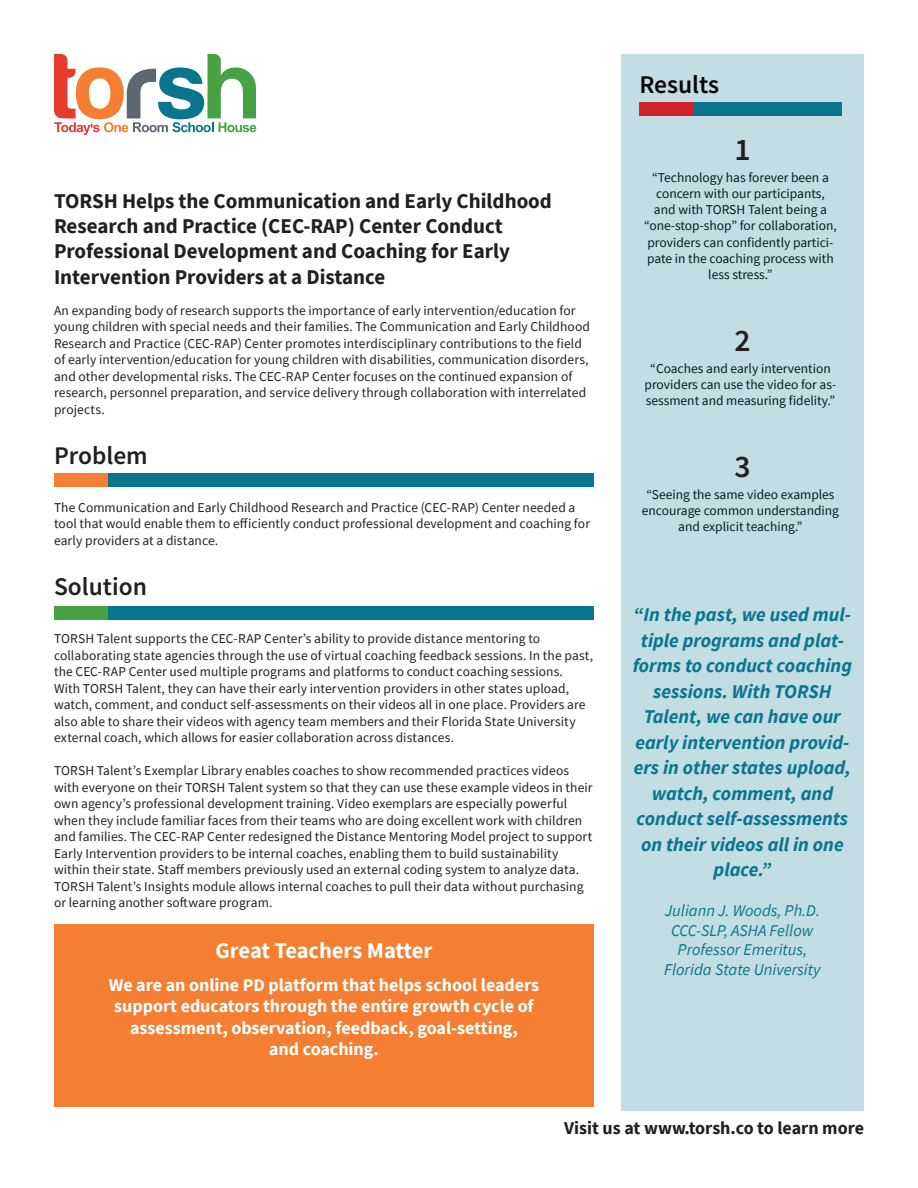
<style>
.page{position:relative;width:918px;height:1188px;background:#fff}
.page>*{position:absolute;margin:0;border:0;box-sizing:border-box;transform-origin:0 0}
.t1{font:600 31.5px "Source Sans Pro";color:#231f20}
.t2{font:600 25.5px "Source Sans Pro";color:#231f20}
.t3{font:600 25.5px "Source Sans Pro";color:#040503}
.t4{font:700 22.5px "Source Sans Pro";letter-spacing:-.01em;color:#fff}
.t5{font:700 21px/25.2px "Source Sans Pro";color:#231f20}
.t6{font:italic 700 19.5px/25.5px "Source Sans Pro";color:#0a768e;text-align:center}
.t7{font:700 18px "Source Sans Pro";color:#fff}
.t8{font:700 18px "Source Sans Pro";color:#231f20}
.t9{font:italic 16.5px "Source Sans Pro";color:#0a768e}
.t10{font:13.5px/16.5px "Source Sans Pro";letter-spacing:.005em;color:#231f20}
.t11{font:13.5px/16.2px "Source Sans Pro";color:#051e1e;text-align:center}
</style>
<div class="page">
<svg style="left:54px;top:54px;width:202px;height:81px"></svg>
<div style="left:54px;top:473px;width:540px;height:13px;background:#0a768e"></div>
<div style="left:54px;top:473px;width:54px;height:13px;background:#f47f32"></div>
<div style="left:54px;top:607px;width:540px;height:13px;background:#0a768e"></div>
<div style="left:54px;top:607px;width:54px;height:13px;background:#47a246"></div>
<div style="left:621px;top:54px;width:243px;height:1056px;background:#c2dde3"></div>
<div style="left:54px;top:924px;width:540px;height:183px;background:#f47f32"></div>
<div style="left:639px;top:102px;width:203px;height:13px;background:#0a768e"></div>
<div style="left:639px;top:102px;width:54px;height:13px;background:#d1232a"></div>
<p class="t5" style="left:54px;top:188px;width:500px">TORSH Helps the Communication and Early Childhood Research and Practice (CEC-RAP) Center Conduct Professional Development and Coaching for Early Intervention Providers at a Distance</p>
<p class="t10" style="left:54px;top:302px;width:537px">An expanding body of research supports the importance of early intervention/education for young children with special needs and their families. The Communication and Early Childhood Research and Practice (CEC-RAP) Center promotes interdisciplinary contributions to the field of early intervention/education for young children with disabilities, communication disorders, and other developmental risks. The CEC-RAP Center focuses on the continued expansion of research, personnel preparation, and service delivery through collaboration with interrelated projects.</p>
<p class="t2" style="left:54px;top:439px;width:95px">Problem</p>
<p class="t10" style="left:54px;top:499px;width:538px">The Communication and Early Childhood Research and Practice (CEC-RAP) Center needed a tool that would enable them to efficiently conduct professional development and coaching for early providers at a distance.</p>
<p class="t2" style="left:54px;top:569px;width:95px">Solution</p>
<p class="t10" style="left:54px;top:631px;width:541px">TORSH Talent supports the CEC-RAP Center’s ability to provide distance mentoring to collaborating state agencies through the use of virtual coaching feedback sessions. In the past, the CEC-RAP Center used multiple programs and platforms to conduct coaching sessions.<br>With TORSH Talent, they can have their early intervention providers in other states upload, watch, comment, and conduct self-assessments on their videos all in one place. Providers are also able to share their videos with agency team members and their Florida State University external coach, which allows for easier collaboration across distances.</p>
<p class="t10" style="left:54px;top:763px;width:540px">TORSH Talent’s Exemplar Library enables coaches to show recommended practices videos with everyone on their TORSH Talent system so that they can use these example videos in their own agency’s professional development training. Video exemplars are especially powerful when they include familiar faces from their teams who are doing excellent work with children and families. The CEC-RAP Center redesigned the Distance Mentoring Model project to support Early Intervention providers to be internal coaches, enabling them to build sustainability within their state. Staff members previously used an external coding system to analyze data.<br>TORSH Talent’s Insights module allows internal coaches to pull their data without purchasing or learning another software program.</p>
<p class="t4" style="left:216px;top:936px;width:218px">Great Teachers Matter</p>
<p class="t7" style="left:109px;top:972px;width:432px">We are an online PD platform that helps school leaders</p>
<p class="t7" style="left:114px;top:994px;width:421px">support educators through the entire growth cycle of</p>
<p class="t7" style="left:130px;top:1016px;width:389px">assessment, observation, feedback, goal-setting,</p>
<p class="t7" style="left:269px;top:1037px;width:111px">and coaching.</p>
<p class="t3" style="left:639px;top:68px;width:81px">Results</p>
<p class="t1" style="left:734px;top:129px;width:18px">1</p>
<p class="t11" style="left:644px;top:169px;width:194px">“Technology has forever been a concern with our participants, and with TORSH Talent being a “one-stop-shop” for collaboration, providers can confidently partici&shy;pate in the coaching process with less stress.”</p>
<p class="t1" style="left:734px;top:320px;width:18px">2</p>
<p class="t11" style="left:645px;top:360px;width:193px">“Coaches and early intervention providers can use the video for as&shy;sessment and measuring fidelity.”</p>
<p class="t1" style="left:734px;top:446px;width:18px">3</p>
<p class="t11" style="left:642px;top:486px;width:199px">“Seeing the same video examples encourage common understanding and explicit teaching.”</p>
<p class="t6" style="left:633px;top:602px;width:221px">“In the past, we used mul&shy;tiple programs and plat&shy;forms to conduct coaching sessions. With TORSH<br>Talent, we can have our early intervention provid&shy;ers in other states upload, watch, comment, and conduct self-assessments on their videos all in one place.”</p>
<p class="t9" style="left:665px;top:900px;width:157px">Juliann J. Woods, Ph.D.</p>
<p class="t9" style="left:671px;top:920px;width:144px">CCC-SLP, ASHA Fellow</p>
<p class="t9" style="left:678px;top:940px;width:131px">Professor Emeritus,</p>
<p class="t9" style="left:664px;top:959px;width:158px">Florida State University</p>
<p class="t8" style="left:564px;top:1116px;width:301px">Visit us at www.torsh.co to learn more</p>
</div>
